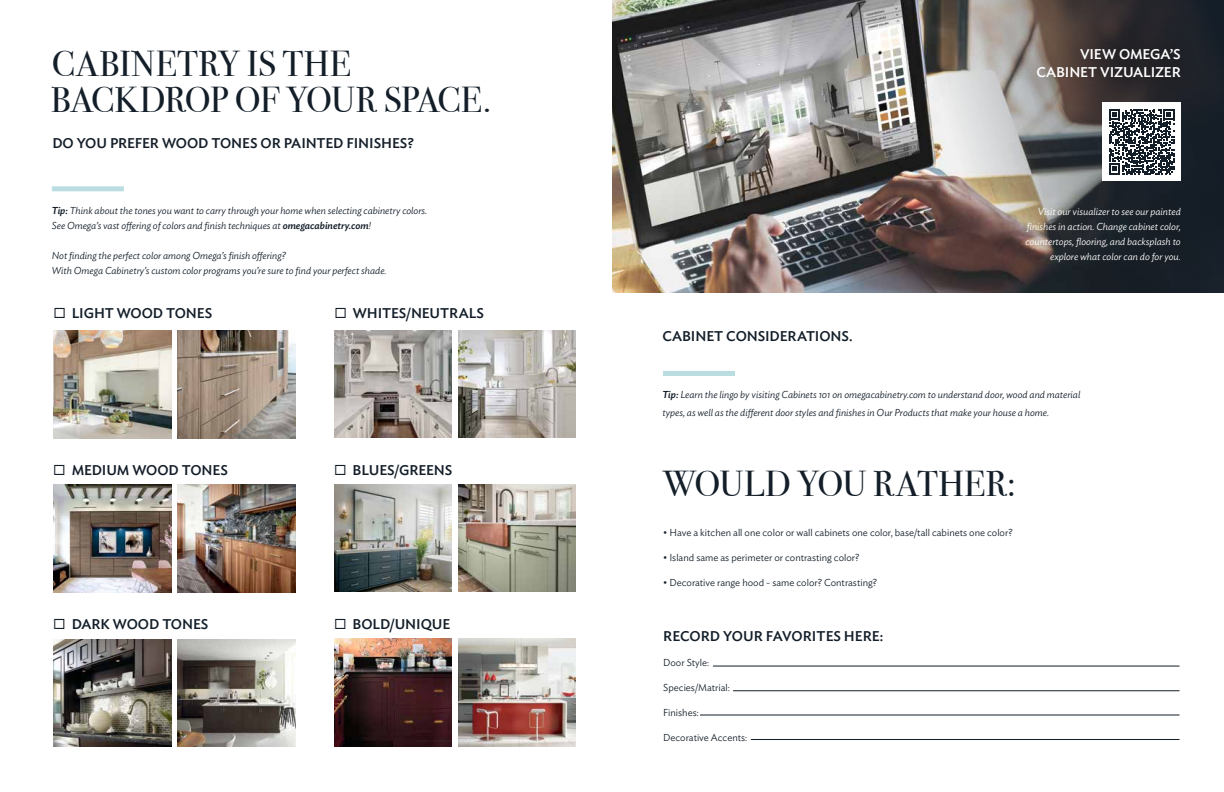
<style>
.page{position:relative;width:1224px;height:792px;background:#fff}
.page>*{position:absolute;margin:0;border:0;box-sizing:border-box;transform-origin:0 0}
.t1{font:36px/36px "Bodoni Svty Two ITCTT";letter-spacing:-.005em;color:#131e29}
.t2{font:500 14px "Ideal Sans";letter-spacing:-.01em;color:#131e29}
.t3{font:500 14px/18px "Ideal Sans";letter-spacing:-.01em;color:#fff;text-align:right}
.t4{font:italic 300 10px/15px "Ideal Sans";color:#131e29}
.t5{font:300 10px "Ideal Sans";color:#131e29}
.t6{font:italic 300 10px/15px "Ideal Sans";color:#fff;text-align:right}
.s1{font-weight:500}
</style>
<div class="page">
<img style="left:612px;top:0;width:612px;height:292px">
<div style="left:52px;top:186px;width:72px;height:5px;background:#b9dde1"></div>
<div style="left:663px;top:371px;width:72px;height:5px;background:#b9dde1"></div>
<hr style="left:713px;top:666px;width:467px;height:1px;background:#131e29">
<hr style="left:733px;top:690px;width:447px;height:1px;background:#131e29">
<hr style="left:700px;top:715px;width:480px;height:1px;background:#131e29">
<hr style="left:751px;top:739px;width:429px;height:1px;background:#131e29">
<img style="left:53px;top:331px;width:118px;height:107px">
<img style="left:177px;top:331px;width:118px;height:107px">
<img style="left:334px;top:330px;width:118px;height:108px">
<img style="left:458px;top:330px;width:118px;height:108px">
<img style="left:53px;top:485px;width:118px;height:107px">
<img style="left:177px;top:485px;width:118px;height:107px">
<img style="left:334px;top:484px;width:118px;height:108px">
<img style="left:53px;top:639px;width:118px;height:108px">
<img style="left:177px;top:639px;width:118px;height:108px">
<img style="left:334px;top:639px;width:118px;height:107px">
<img style="left:458px;top:639px;width:118px;height:107px">
<div style="left:1103px;top:103px;width:78px;height:78px;background:#fff"></div>
<svg style="left:1109px;top:111px;width:65px;height:63px"></svg>
<div style="left:1007px;top:15px;width:206px;height:96px;background:#000;opacity:.85"></div>
<img style="left:458px;top:484px;width:118px;height:108px">
<h1 class="t1" style="left:51px;top:42px;width:442px">CABINETRY IS THE<br>BACKDROP OF YOUR SPACE.</h1>
<h2 class="t2" style="left:52px;top:132px;width:363px">DO YOU PREFER WOOD TONES OR PAINTED FINISHES?</h2>
<p class="t4" style="left:52px;top:202px;width:377px"><span class="s1">Tip:</span> Think about the tones you want to carry through your home when selecting cabinetry colors.<br>See Omega’s vast offering of colors and finish techniques at <span class="s1">omegacabinetry.com</span>!</p>
<p class="t4" style="left:52px;top:247px;width:336px">Not finding the perfect color among Omega’s finish offering?<br>With Omega Cabinetry’s custom color programs you’re sure to find your perfect shade.</p>
<h2 class="t2" style="left:53px;top:302px;width:160px">◻ LIGHT WOOD TONES</h2>
<h2 class="t2" style="left:334px;top:302px;width:151px">◻ WHITES/NEUTRALS</h2>
<h2 class="t2" style="left:53px;top:459px;width:176px">◻ MEDIUM WOOD TONES</h2>
<h2 class="t2" style="left:334px;top:459px;width:120px">◻ BLUES/GREENS</h2>
<h2 class="t2" style="left:53px;top:613px;width:157px">◻ DARK WOOD TONES</h2>
<h2 class="t2" style="left:334px;top:613px;width:117px">◻ BOLD/UNIQUE</h2>
<h2 class="t3" style="left:1036px;top:44px;width:146px">VIEW OMEGA’S<br>CABINET VIZUALIZER</h2>
<h2 class="t2" style="left:662px;top:325px;width:192px">CABINET CONSIDERATIONS.</h2>
<p class="t6" style="left:1026px;top:203px;width:157px">Visit our visualizer to see our painted finishes in action. Change cabinet color, countertops, flooring, and backsplash to explore what color can do for you.</p>
<p class="t4" style="left:662px;top:384px;width:419px;line-height:18px"><span class="s1">Tip:</span> Learn the lingo by visiting Cabinets 101 on omegacabinetry.com to understand door, wood and material types, as well as the different door styles and finishes in Our Products that make your house a home.</p>
<h1 class="t1" style="left:663px;top:462px;width:354px">WOULD YOU RATHER:</h1>
<p class="t5" style="left:663px;top:524px;width:351px">• Have a kitchen all one color or wall cabinets one color, base/tall cabinets one color?</p>
<p class="t5" style="left:663px;top:549px;width:198px">• Island same as perimeter or contrasting color?</p>
<p class="t5" style="left:663px;top:574px;width:215px">• Decorative range hood - same color? Contrasting?</p>
<h2 class="t2" style="left:663px;top:625px;width:221px">RECORD YOUR FAVORITES HERE:</h2>
<p class="t5" style="left:663px;top:654px;width:47px">Door Style:</p>
<p class="t5" style="left:663px;top:679px;width:68px">Species/Matrial:</p>
<p class="t5" style="left:663px;top:704px;width:37px">Finishes:</p>
<p class="t5" style="left:663px;top:729px;width:86px">Decorative Accents:</p>
</div>
